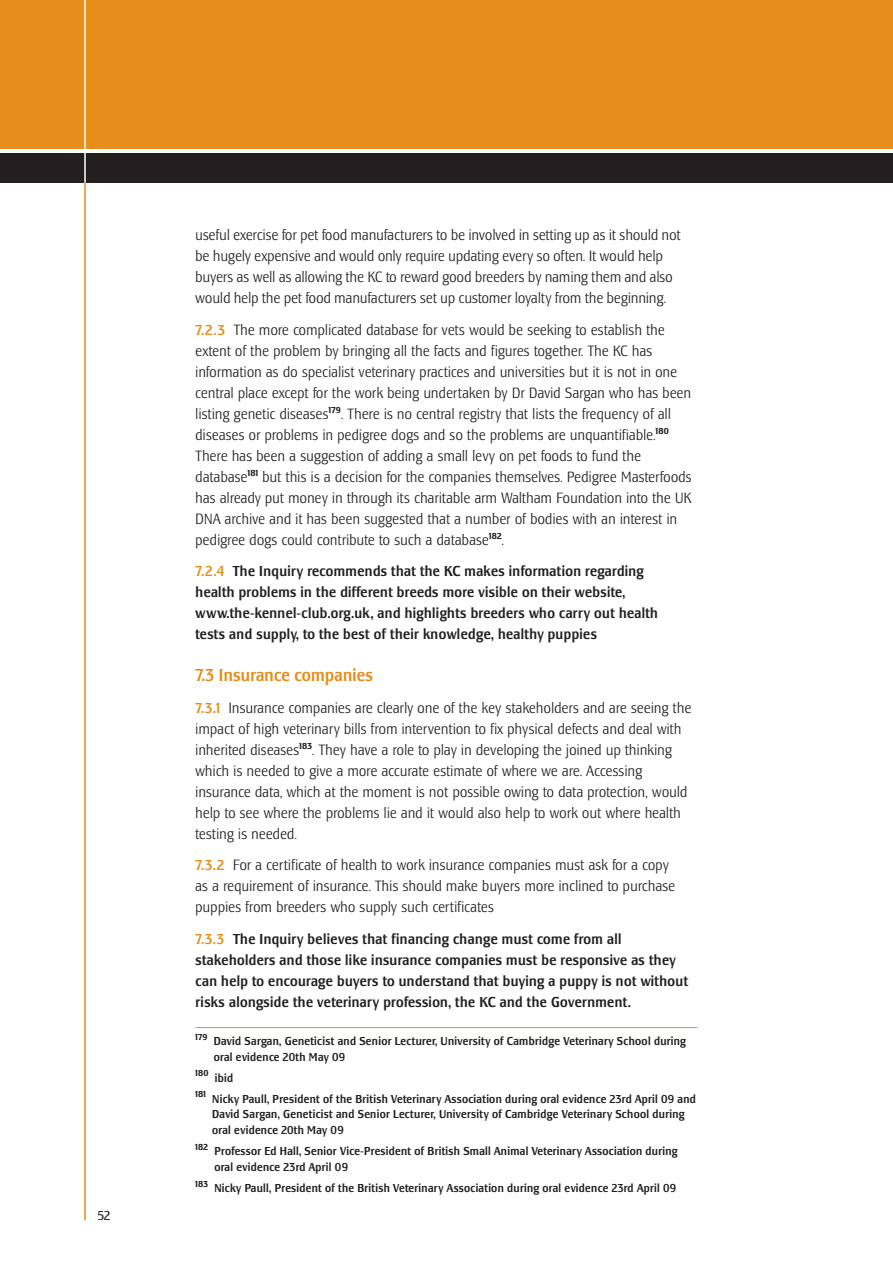
<style>
.page{position:relative;width:893px;height:1263px;background:#fff}
.page>*{position:absolute;margin:0;border:0;box-sizing:border-box;transform-origin:0 0}
.t1{font:500 condensed 18px "Lesmore";letter-spacing:.015em;color:#e58e1a}
.t2{font:300 condensed 15px/21px "Lesmore";letter-spacing:.025em;color:#231f20}
.t3{font:500 condensed 15px/21px "Lesmore";letter-spacing:.025em;color:#231f20}
.t4{font:condensed 13.5px "Lesmore";color:#231f20}
.t5{font:500 condensed 12px/15.8px "Lesmore";letter-spacing:.025em;color:#231f20}
.s1{font-weight:500;color:#e58e1a}
.s2{color:#e58e1a}
</style>
<div class="page">
<div style="left:0;top:0;width:893px;height:149px;background:#e58e1a"></div>
<div style="left:0;top:153px;width:893px;height:30px;background:#231f20"></div>
<hr style="left:84px;top:183px;width:2px;height:1037px;background:#e58e1a">
<hr style="left:84px;top:0;width:2px;height:183px;background:#fff">
<hr style="left:196px;top:1027px;width:501px;height:1px;background:#e58e1a">
<p class="t4" style="left:98px;top:1208px;width:14px">52</p>
<p class="t2" style="left:196px;top:224px;width:487px">useful exercise for pet food manufacturers to be involved in setting up as it should not be hugely expensive and would only require updating every so often. It would help buyers as well as allowing the KC to reward good breeders by naming them and also would help the pet food manufacturers set up customer loyalty from the beginning.</p>
<p class="t2" style="left:196px;top:319px;width:497px"><span class="s1">7.2.3</span> The more complicated database for vets would be seeking to establish the extent of the problem by bringing all the facts and figures together. The KC has information as do specialist veterinary practices and universities but it is not in one central place except for the work being undertaken by Dr David Sargan who has been listing genetic diseases<sup>179</sup>. There is no central registry that lists the frequency of all diseases or problems in pedigree dogs and so the problems are unquantifiable.<sup>180<br></sup>There has been a suggestion of adding a small levy on pet foods to fund the database<sup>181</sup> but this is a decision for the companies themselves. Pedigree Masterfoods has already put money in through its charitable arm Waltham Foundation into the UK DNA archive and it has been suggested that a number of bodies with an interest in pedigree dogs could contribute to such a database<sup>182</sup>.</p>
<p class="t3" style="left:196px;top:561px;width:464px"><span class="s2">7.2.4</span> The Inquiry recommends that the KC makes information regarding health problems in the different breeds more visible on their website, www.the-kennel-club.org.uk, and highlights breeders who carry out health tests and supply, to the best of their knowledge, healthy puppies</p>
<p class="t1" style="left:196px;top:665px;width:179px">7.3 Insurance companies</p>
<p class="t2" style="left:196px;top:697px;width:497px"><span class="s1">7.3.1</span> Insurance companies are clearly one of the key stakeholders and are seeing the impact of high veterinary bills from intervention to fix physical defects and deal with inherited diseases<sup>183</sup>. They have a role to play in developing the joined up thinking which is needed to give a more accurate estimate of where we are. Accessing insurance data, which at the moment is not possible owing to data protection, would help to see where the problems lie and it would also help to work out where health testing is needed.</p>
<p class="t2" style="left:196px;top:854px;width:481px"><span class="s1">7.3.2</span> For a certificate of health to work insurance companies must ask for a copy as a requirement of insurance. This should make buyers more inclined to purchase puppies from breeders who supply such certificates</p>
<p class="t3" style="left:196px;top:928px;width:494px"><span class="s2">7.3.3</span> The Inquiry believes that financing change must come from all stakeholders and those like insurance companies must be responsive as they can help to encourage buyers to understand that buying a puppy is not without risks alongside the veterinary profession, the KC and the Government.</p>
<p class="t5" style="left:214px;top:1033px;width:474px;text-indent:-18px"><sup>179</sup> David Sargan, Geneticist and Senior Lecturer, University of Cambridge Veterinary School during oral evidence 20th May 09</p>
<p class="t5" style="left:196px;top:1067px;width:502px;line-height:21px"><sup>180</sup> ibid<br><sup>181</sup> Nicky Paull, President of the British Veterinary Association during oral evidence 23rd April 09 and</p>
<p class="t5" style="left:212px;top:1107px;width:474px">David Sargan, Geneticist and Senior Lecturer, University of Cambridge Veterinary School during oral evidence 20th May 09</p>
<p class="t5" style="left:214px;top:1143px;width:465px;text-indent:-19px"><sup>182</sup> Professor Ed Hall, Senior Vice-President of British Small Animal Veterinary Association during oral evidence 23rd April 09</p>
<p class="t5" style="left:196px;top:1180px;width:482px"><sup>183</sup> Nicky Paull, President of the British Veterinary Association during oral evidence 23rd April 09</p>
</div>
